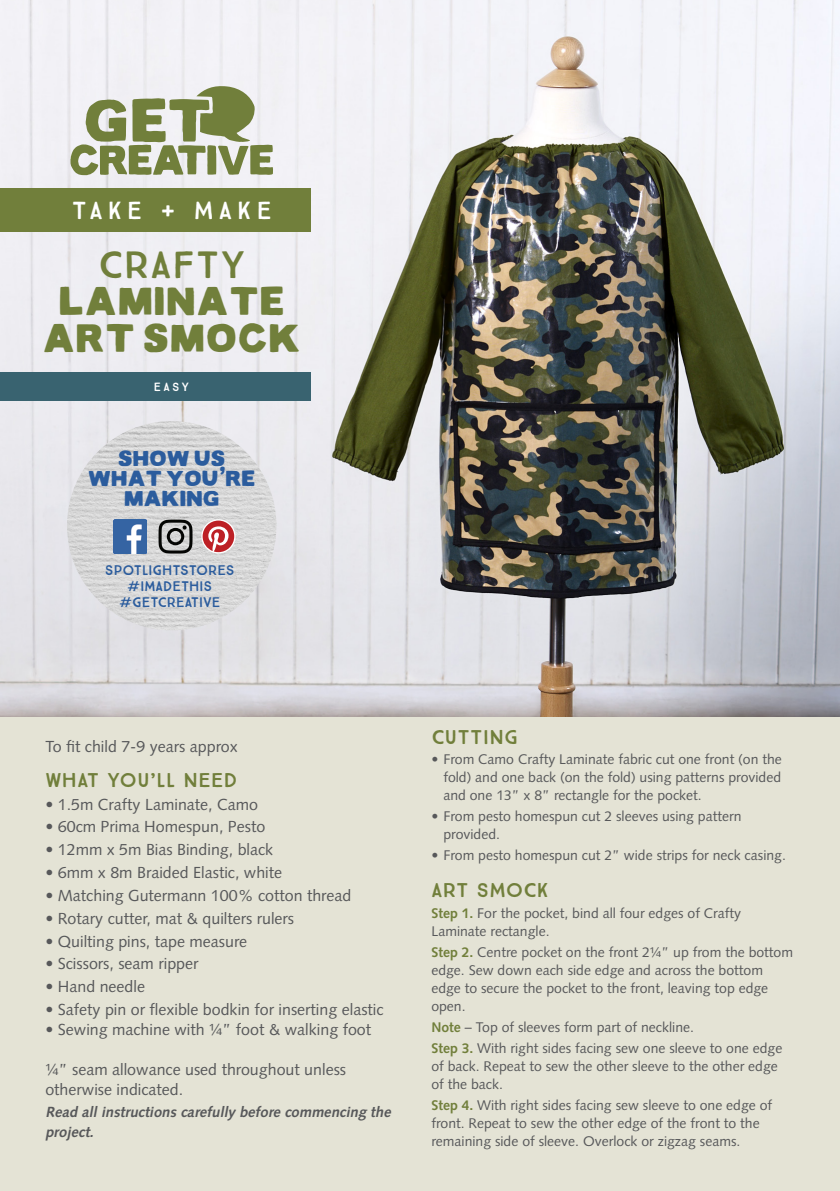
<style>
.page{position:relative;width:840px;height:1191px;background:#fff}
.page>*{position:absolute;margin:0;border:0;box-sizing:border-box;transform-origin:0 0}
.t1{font:40.2px/37px "Lance Sans Regular";color:#717f3b;text-align:center}
.t2{font:38.2px "True North";letter-spacing:.02em;color:#717f3b}
.t3{font:24.8px "True North";letter-spacing:.2em;color:#fff}
.t4{font:22px/20px "Lance Sans Regular";letter-spacing:-.02em;color:#2b5c9d;text-align:center}
.t5{font:20px "True North";letter-spacing:.02em;color:#717f3b}
.t6{font:16px/20px "Syntax LT Std";color:#57585a}
.t7{font:italic 700 14.8px/20px "Syntax LT Std";color:#57585a}
.t8{font:14px/18px "Syntax LT Std";color:#57585a}
.t9{font:14px/16px "True North";color:#2b5c9d;text-align:center}
.t10{font:12px "True North";color:#fff}
.s1{font-weight:700;color:#717f3b}
</style>
<div class="page">
<div style="left:0;top:716px;width:839px;height:475px;background:#e4e3d5"></div>
<img style="left:0;top:0;width:839px;height:716px">
<div style="left:0;top:188px;width:310px;height:43px;background:#717f3b"></div>
<div style="left:0;top:372px;width:310px;height:29px;background:#396370"></div>
<svg style="left:70px;top:85px;width:203px;height:90px"></svg>
<img style="left:67px;top:421px;width:209px;height:209px;border-radius:105px">
<img style="left:113px;top:520px;width:33px;height:33px">
<svg style="left:158px;top:519px;width:34px;height:34px"></svg>
<svg style="left:201px;top:519px;width:34px;height:34px"></svg>
<svg style="left:202px;top:520px;width:32px;height:32px"></svg>
<p class="t3" style="left:72px;top:196px;width:201px">TAKE + MAKE</p>
<p class="t2" style="left:98px;top:242px;width:149px">CRAFTY</p>
<p class="t1" style="left:42px;top:283px;width:260px">LAMINATE<br>ART SMOCK</p>
<p class="t10" style="left:154px;top:380px;width:37px">EASY</p>
<p class="t4" style="left:88px;top:448px;width:169px">SHOW US<br>WHAT YOU’RE<br>MAKING</p>
<p class="t9" style="left:105px;top:562px;width:131px">SPOTLIGHTSTORES #IMADETHIS #GETCREATIVE</p>
<p class="t6" style="left:45px;top:736px;width:194px">To fit child 7-9 years approx</p>
<p class="t5" style="left:45px;top:768px;width:193px">WHAT YOU’LL NEED</p>
<p class="t6" style="left:45px;top:794px;width:214px">• 1.5m Crafty Laminate, Camo</p>
<p class="t6" style="left:45px;top:817px;width:221px">• 60cm Prima Homespun, Pesto</p>
<p class="t6" style="left:45px;top:839px;width:229px">• 12mm x 5m Bias Binding, black</p>
<p class="t6" style="left:45px;top:862px;width:238px">• 6mm x 8m Braided Elastic, white</p>
<p class="t6" style="left:45px;top:885px;width:307px">• Matching Gutermann 100% cotton thread</p>
<p class="t6" style="left:45px;top:908px;width:250px">• Rotary cutter, mat &amp; quilters rulers</p>
<p class="t6" style="left:45px;top:931px;width:203px">• Quilting pins, tape measure</p>
<p class="t6" style="left:45px;top:954px;width:154px">• Scissors, seam ripper</p>
<p class="t6" style="left:45px;top:976px;width:101px">• Hand needle</p>
<p class="t6" style="left:45px;top:999px;width:339px">• Safety pin or flexible bodkin for inserting elastic</p>
<p class="t6" style="left:45px;top:1019px;width:327px">• Sewing machine with ¼” foot &amp; walking foot</p>
<p class="t6" style="left:45px;top:1059px;width:302px">¼” seam allowance used throughout unless otherwise indicated.</p>
<p class="t7" style="left:45px;top:1101px;width:349px">Read all instructions carefully before commencing the proj ect.</p>
<p class="t5" style="left:431px;top:724px;width:88px">CUTTING</p>
<p class="t8" style="left:443px;top:750px;width:340px;text-align:justify;text-indent:-12px">• From Camo Crafty Laminate fabric cut one front (on the fold) and one back (on the fold) using patterns provided and one 13” x 8” rectangle for the pocket.</p>
<p class="t8" style="left:443px;top:807px;width:299px;text-indent:-12px">• From pesto homespun cut 2 sleeves using pattern provided.</p>
<p class="t8" style="left:431px;top:846px;width:356px">• From pesto homespun cut 2” wide strips for neck casing.</p>
<p class="t5" style="left:431px;top:878px;width:119px">ART SMOCK</p>
<p class="t8" style="left:431px;top:904px;width:311px"><span class="s1">Step 1.</span> For the pocket, bind all four edges of Crafty<br>Laminate rectangle.</p>
<p class="t8" style="left:431px;top:943px;width:363px"><span class="s1">Step 2.</span> Centre pocket on the front 2¼” up from the bottom edge. Sew down each side edge and across the bottom edge to secure the pocket to the front, leaving top edge open.</p>
<p class="t8" style="left:431px;top:1018px;width:264px"><span class="s1">Note</span> – Top of sleeves form part of neckline.</p>
<p class="t8" style="left:431px;top:1039px;width:352px"><span class="s1">Step 3.</span> With right sides facing sew one sleeve to one edge of back. Repeat to sew the other sleeve to the other edge of the back.</p>
<p class="t8" style="left:431px;top:1095px;width:342px"><span class="s1">Step 4.</span> With right sides facing sew sleeve to one edge of front. Repeat to sew the other edge of the front to the remaining side of sleeve. Overlock or zigzag seams.</p>
</div>
